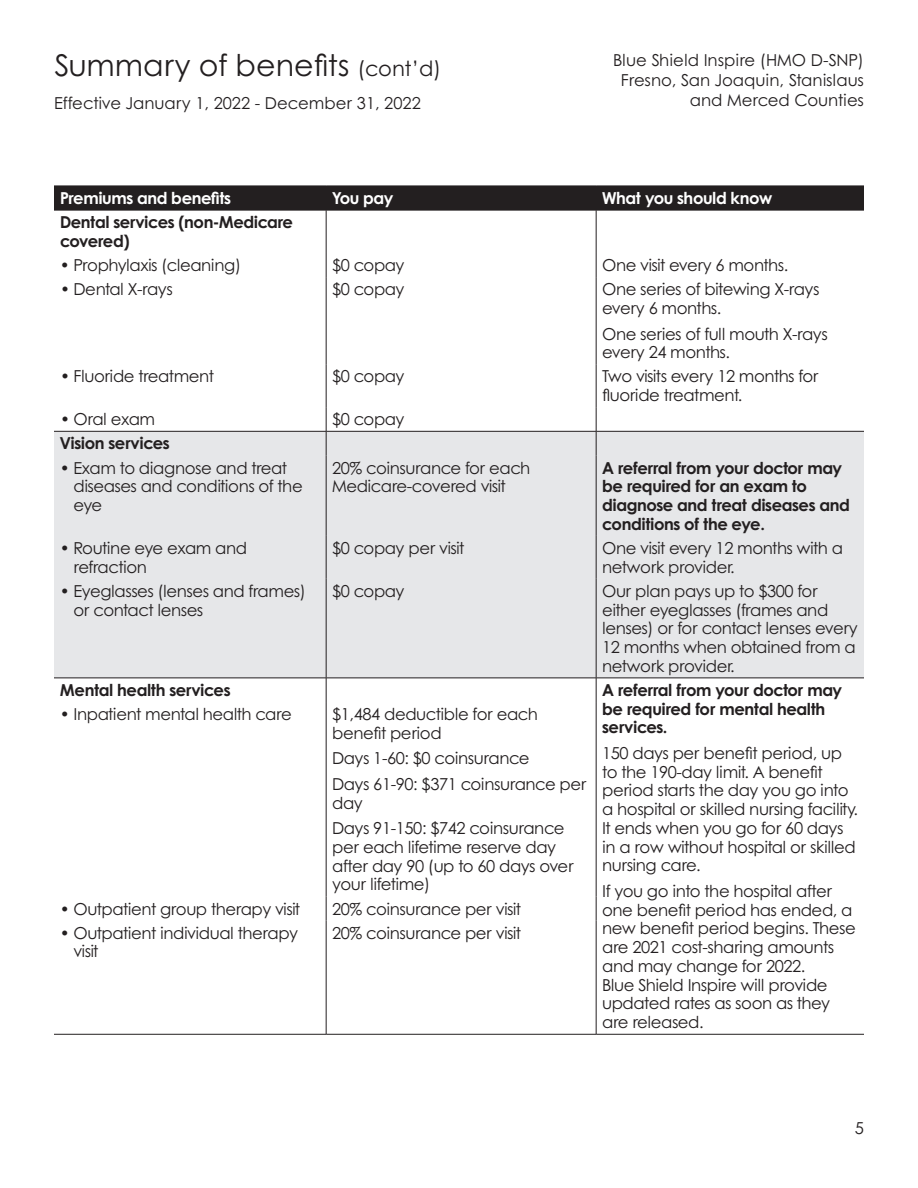
<style>
.page{position:relative;width:918px;height:1188px;background:#fff}
.page>*{position:absolute;margin:0;border:0;box-sizing:border-box;transform-origin:0 0}
.t1{font:30px "Century Gothic B";color:#231f20}
.t2{font:16.5px/18.8px "Century Gothic B";letter-spacing:-.025em;color:#231f20}
.t3{font:700 16.5px/18.8px "Century Gothic B";letter-spacing:-.025em;color:#231f20}
.t4{font:16.5px/19.8px "Century Gothic B";color:#231f20;text-align:right}
.t5{font:700 16.5px "Century Gothic B";letter-spacing:-.025em;color:#fff}
.s1{font-size:21px}
</style>
<div class="page">
<div style="left:54px;top:432px;width:810px;height:246px;background:#e6e7e9"></div>
<div style="left:54px;top:186px;width:810px;height:24px;background:#231f20"></div>
<hr style="left:54px;top:210px;width:272px;height:1px;background:#231f20">
<hr style="left:326px;top:210px;width:270px;height:1px;background:#231f20">
<hr style="left:326px;top:210px;width:1px;height:43px;background:#231f20">
<hr style="left:596px;top:210px;width:268px;height:1px;background:#231f20">
<hr style="left:596px;top:210px;width:1px;height:43px;background:#231f20">
<hr style="left:54px;top:431px;width:272px;height:1px;background:#231f20">
<hr style="left:326px;top:431px;width:270px;height:1px;background:#231f20">
<svg style="left:326px;top:407px;width:1px;height:48px"></svg>
<hr style="left:596px;top:431px;width:268px;height:1px;background:#231f20">
<svg style="left:596px;top:407px;width:1px;height:48px"></svg>
<hr style="left:326px;top:579px;width:1px;height:99px;background:#231f20">
<hr style="left:596px;top:579px;width:1px;height:99px;background:#231f20">
<hr style="left:54px;top:678px;width:272px;height:1px;background:#231f20">
<hr style="left:326px;top:678px;width:270px;height:1px;background:#231f20">
<svg style="left:326px;top:678px;width:1px;height:24px"></svg>
<hr style="left:596px;top:678px;width:268px;height:1px;background:#231f20">
<svg style="left:596px;top:678px;width:1px;height:24px"></svg>
<hr style="left:326px;top:921px;width:1px;height:113px;background:#231f20">
<hr style="left:596px;top:921px;width:1px;height:113px;background:#231f20">
<hr style="left:54px;top:1034px;width:272px;height:1px;background:#231f20">
<hr style="left:326px;top:1034px;width:270px;height:1px;background:#231f20">
<hr style="left:596px;top:1034px;width:268px;height:1px;background:#231f20">
<svg style="left:326px;top:253px;width:1px;height:24px"></svg>
<svg style="left:596px;top:253px;width:1px;height:24px"></svg>
<hr style="left:326px;top:277px;width:1px;height:87px;background:#231f20">
<hr style="left:596px;top:277px;width:1px;height:87px;background:#231f20">
<hr style="left:326px;top:364px;width:1px;height:43px;background:#231f20">
<hr style="left:596px;top:364px;width:1px;height:43px;background:#231f20">
<hr style="left:326px;top:455px;width:1px;height:81px;background:#231f20">
<hr style="left:596px;top:455px;width:1px;height:81px;background:#231f20">
<hr style="left:326px;top:536px;width:1px;height:43px;background:#231f20">
<hr style="left:596px;top:536px;width:1px;height:43px;background:#231f20">
<hr style="left:326px;top:702px;width:1px;height:194px;background:#231f20">
<hr style="left:596px;top:702px;width:1px;height:194px;background:#231f20">
<svg style="left:326px;top:896px;width:1px;height:25px"></svg>
<svg style="left:596px;top:896px;width:1px;height:25px"></svg>
<h1 class="t1" style="left:54px;top:47px;width:389px">Summary of benefits <span class="s1">(cont’d)</span></h1>
<p class="t4" style="left:54px;top:93px;width:368px">Effective January 1, 2022 - December 31, 2022</p>
<p class="t4" style="left:613px;top:50px;width:252px">Blue Shield Inspire (HMO D-SNP)<br>Fresno, San Joaquin, Stanislaus and Merced Counties</p>
<p class="t5" style="left:60px;top:188px;width:173px">Premiums and benefits</p>
<p class="t5" style="left:332px;top:188px;width:63px">You pay</p>
<p class="t5" style="left:602px;top:188px;width:172px">What you should know</p>
<p class="t3" style="left:60px;top:213px;width:235px">Dental services (non-Medicare covered)</p>
<p class="t2" style="left:60px;top:256px;width:183px">• Prophylaxis (cleaning)</p>
<p class="t2" style="left:332px;top:256px;width:74px">$0 copay</p>
<p class="t2" style="left:602px;top:256px;width:188px">One visit every 6 months.</p>
<p class="t2" style="left:60px;top:280px;width:114px">• Dental X-rays</p>
<p class="t2" style="left:332px;top:280px;width:74px">$0 copay</p>
<p class="t2" style="left:602px;top:280px;width:219px">One series of bitewing X-rays every 6 months.</p>
<p class="t2" style="left:602px;top:324px;width:227px">One series of full mouth X-rays every 24 months.</p>
<p class="t2" style="left:60px;top:367px;width:155px">• Fluoride treatment</p>
<p class="t2" style="left:332px;top:367px;width:74px">$0 copay</p>
<p class="t2" style="left:602px;top:367px;width:218px">Two visits every 12 months for fluoride treatment.</p>
<p class="t2" style="left:60px;top:410px;width:97px">• Oral exam</p>
<p class="t2" style="left:332px;top:410px;width:74px">$0 copay</p>
<p class="t3" style="left:60px;top:434px;width:111px">Vision services</p>
<p class="t2" style="left:73px;top:458px;width:231px;text-indent:-13px">• Exam to diagnose and treat diseases and conditions of the eye</p>
<p class="t2" style="left:332px;top:458px;width:200px">20% coinsurance for each<br>Medicare-covered visit</p>
<p class="t3" style="left:602px;top:458px;width:249px">A referral from your doctor may be required for an exam to diagnose and treat diseases and conditions of the eye.</p>
<p class="t2" style="left:73px;top:538px;width:175px;text-indent:-13px">• Routine eye exam and refraction</p>
<p class="t2" style="left:332px;top:538px;width:134px">$0 copay per visit</p>
<p class="t2" style="left:602px;top:538px;width:242px">One visit every 12 months with a network provider.</p>
<p class="t2" style="left:73px;top:581px;width:234px;text-indent:-13px">• Eyeglasses (lenses and frames) or contact lenses</p>
<p class="t2" style="left:332px;top:581px;width:74px">$0 copay</p>
<p class="t2" style="left:602px;top:581px;width:257px">Our plan pays up to $300 for either eyeglasses (frames and lenses) or for contact lenses every<br>12 months when obtained from a network provider.</p>
<p class="t3" style="left:60px;top:680px;width:172px">Mental health services</p>
<p class="t3" style="left:602px;top:680px;width:242px">A referral from your doctor may be required for mental health services.</p>
<p class="t2" style="left:602px;top:743px;width:257px">150 days per benefit period, up to the 190-day limit. A benefit period starts the day you go into a hospital or skilled nursing facility.<br>It ends when you go for 60 days in a row without hospital or skilled nursing care.</p>
<p class="t2" style="left:602px;top:881px;width:255px">If you go into the hospital after one benefit period has ended, a new benefit period begins. These are 2021 cost-sharing amounts and may change for 2022.<br>Blue Shield Inspire will provide updated rates as soon as they are released.</p>
<p class="t2" style="left:60px;top:705px;width:233px">• Inpatient mental health care</p>
<p class="t2" style="left:332px;top:705px;width:207px">$1,484 deductible for each benefit period</p>
<p class="t2" style="left:332px;top:749px;width:199px">Days 1-60: $0 coinsurance</p>
<p class="t2" style="left:332px;top:774px;width:256px">Days 61-90: $371 coinsurance per day</p>
<p class="t2" style="left:332px;top:819px;width:243px">Days 91-150: $742 coinsurance per each lifetime reserve day after day 90 (up to 60 days over your lifetime)</p>
<p class="t2" style="left:60px;top:899px;width:242px">• Outpatient group therapy visit</p>
<p class="t2" style="left:332px;top:899px;width:190px">20% coinsurance per visit</p>
<p class="t2" style="left:73px;top:923px;width:226px;text-indent:-13px">• Outpatient individual therapy visit</p>
<p class="t2" style="left:332px;top:923px;width:190px">20% coinsurance per visit</p>
<p class="t2" style="left:855px;top:1118px;width:11px">5</p>
</div>
